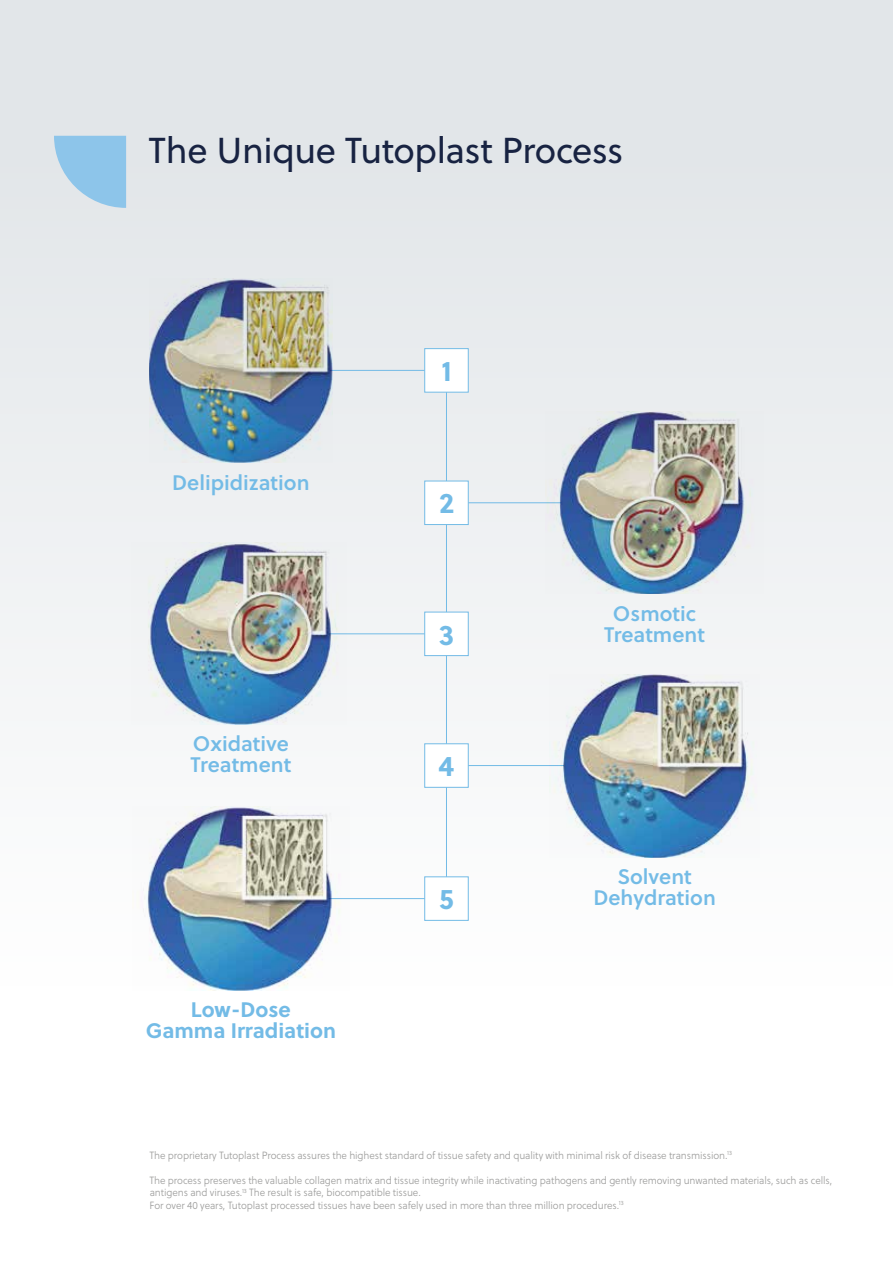
<style>
.page{position:relative;width:893px;height:1263px;background:#fff}
.page>*{position:absolute;margin:0;border:0;box-sizing:border-box;transform-origin:0 0}
.t1{font:36px "Soleil";letter-spacing:-.01em;color:#182342}
.t2{font:700 28.5px "Soleil";color:#73bbe6}
.t3{font:21px/21px "Soleil Sb";color:#73bbe6;text-align:center}
.t4{font:700 21px/21px "Soleil";color:#73bbe6;text-align:center}
.t5{font:10.5px/12.6px "Soleil Lt";letter-spacing:-.01em;color:#9d9d9c;scale:.95 1}
</style>
<div class="page">
<div style="left:0;top:0;width:893px;height:1263px;background:linear-gradient(to bottom,#dfe4e7,#fff)"></div>
<hr style="left:464px;top:502px;width:97px;height:1px;background:#73bbe6">
<hr style="left:464px;top:765px;width:100px;height:1px;background:#73bbe6">
<hr style="left:329px;top:633px;width:112px;height:1px;background:#73bbe6">
<hr style="left:329px;top:898px;width:112px;height:1px;background:#73bbe6">
<hr style="left:446px;top:366px;width:1px;height:545px;background:#73bbe6">
<hr style="left:330px;top:370px;width:111px;height:1px;background:#73bbe6">
<img style="left:150px;top:278px;width:182px;height:185px">
<img style="left:131px;top:543px;width:215px;height:182px">
<img style="left:133px;top:806px;width:216px;height:185px">
<img style="left:546px;top:412px;width:217px;height:182px">
<img style="left:549px;top:674px;width:211px;height:183px">
<div style="left:424px;top:348px;width:45px;height:45px;background:#fff;border:1px solid #73bbe6"></div>
<div style="left:424px;top:481px;width:45px;height:44px;background:#fff;border:1px solid #73bbe6"></div>
<div style="left:424px;top:612px;width:45px;height:44px;background:#fff;border:1px solid #73bbe6"></div>
<div style="left:424px;top:743px;width:45px;height:45px;background:#fff;border:1px solid #73bbe6"></div>
<div style="left:424px;top:876px;width:45px;height:45px;background:#fff;border:1px solid #73bbe6"></div>
<svg style="left:54px;top:136px;width:72px;height:72px;background:#9fcce9"></svg>
<h1 class="t1" style="left:148px;top:128px;width:476px">The Unique Tutoplast Process</h1>
<h3 class="t3" style="left:172px;top:472px;width:139px">Delipidization</h3>
<h3 class="t3" style="left:191px;top:734px;width:102px;text-align:left">Oxidative<br>Treatment</h3>
<h3 class="t4" style="left:146px;top:999px;width:192px">Low-Dose<br>Gamma Irradiation</h3>
<h2 class="t2" style="left:441px;top:352px;width:12px">1</h2>
<h2 class="t2" style="left:439px;top:485px;width:16px">2</h2>
<h2 class="t2" style="left:439px;top:616px;width:17px">3</h2>
<h2 class="t2" style="left:439px;top:748px;width:17px">4</h2>
<h2 class="t2" style="left:439px;top:881px;width:16px">5</h2>
<h3 class="t3" style="left:604px;top:603px;width:102px">Osmotic<br>Treatment</h3>
<h3 class="t3" style="left:593px;top:866px;width:124px">Solvent<br>Dehydration</h3>
<p class="t5" style="left:150px;top:1149px;width:615px">The proprietary Tutoplast Process assures the highest standard of tissue safety and quality with minimal risk of disease transmission.<sup>13</sup></p>
<p class="t5" style="left:150px;top:1174px;width:720px">The process preserves the valuable collagen matrix and tissue integrity while inactivating pathogens and gently removing unwanted materials, such as cells, antigens and viruses.<sup>13</sup> The result is safe, biocompatible tissue.<br>For over 40 years, Tutoplast processed tissues have been safely used in more than three million procedures.<sup>13</sup></p>
</div>
